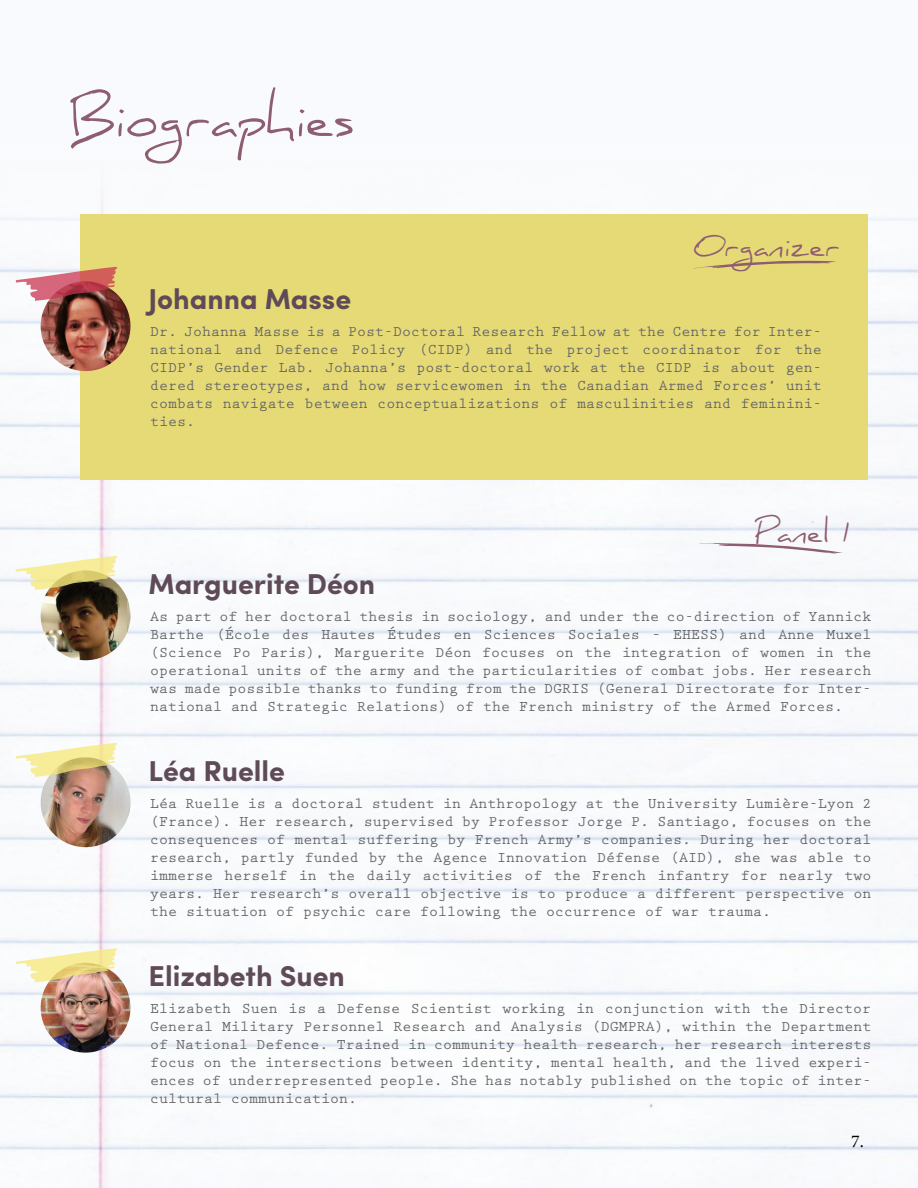
<style>
.page{position:relative;width:918px;height:1188px;background:#fff}
.page>*{position:absolute;margin:0;border:0;box-sizing:border-box;transform-origin:0 0}
.t1{font:53.55px "Daniel";color:#8e5d6f}
.t2{font:30px "Daniel";color:#8e5d6f}
.t3{font:700 28.8px "Sofia Pro";color:#5f4b57}
.t4{font:18px "Minion Pro";color:#000}
.t5{font:700 15px/18px "Prestige Elite Std";color:#636466;text-align:justify}
</style>
<div class="page">
<img style="left:0;top:301px;width:918px;height:887px">
<div style="left:0;top:0;width:918px;height:289px;background:#f8fafd"></div>
<div style="left:80px;top:215px;width:788px;height:265px;background:#e6da77"></div>
<img style="left:41px;top:570px;width:89px;height:90px;border-radius:50%">
<svg style="left:16px;top:556px;width:101px;height:34px"></svg>
<img style="left:41px;top:281px;width:89px;height:90px;border-radius:50%">
<svg style="left:16px;top:267px;width:101px;height:34px"></svg>
<img style="left:41px;top:757px;width:89px;height:90px;border-radius:50%">
<svg style="left:16px;top:743px;width:101px;height:34px"></svg>
<svg style="left:698px;top:543px;width:148px;height:11px"></svg>
<svg style="left:693px;top:260px;width:143px;height:9px"></svg>
<img style="left:41px;top:963px;width:89px;height:90px;border-radius:50%">
<svg style="left:16px;top:948px;width:101px;height:34px"></svg>
<h1 class="t1" style="left:69px;top:86px;width:286px">Biographies</h1>
<h3 class="t3" style="left:149px;top:277px;width:204px">Johanna Masse</h3>
<h2 class="t2" style="left:693px;top:228px;width:148px">Organizer</h2>
<p class="t5" style="left:150px;top:323px;width:673px">Dr. Johanna Masse is a Post-Doctoral Research Fellow at the Centre for Inter&shy;national and Defence Policy (CIDP) and the project coordinator for the CIDP’s Gender Lab. Johanna’s post-doctoral work at the CIDP is about gen&shy;dered stereotypes, and how servicewomen in the Canadian Armed Forces’ unit combats navigate between conceptualizations of masculinities and feminini&shy;ties.</p>
<h3 class="t3" style="left:149px;top:562px;width:228px">Marguerite Déon</h3>
<h2 class="t2" style="left:754px;top:514px;width:98px">Panel 1</h2>
<p class="t5" style="left:150px;top:607px;width:723px">As part of her doctoral thesis in sociology, and under the co-direction of Yannick Barthe (École des Hautes Études en Sciences Sociales – EHESS) and Anne Muxel (Science Po Paris), Marguerite Déon focuses on the integration of women in the operational units of the army and the particularities of combat jobs. Her research was made possible thanks to funding from the DGRIS (General Directorate for Inter&shy;national and Strategic Relations) of the French ministry of the Armed Forces.</p>
<h3 class="t3" style="left:149px;top:749px;width:138px">Léa Ruelle</h3>
<p class="t5" style="left:150px;top:794px;width:723px">Léa Ruelle is a doctoral student in Anthropology at the University Lumière-Lyon 2 (France). Her research, supervised by Professor Jorge P. Santiago, focuses on the consequences of mental suffering by French Army’s companies. During her doctoral research, partly funded by the Agence Innovation Défense (AID), she was able to immerse herself in the daily activities of the French infantry for nearly two years. Her research’s overall objective is to produce a different perspective on the situation of psychic care following the occurrence of war trauma.</p>
<h3 class="t3" style="left:149px;top:954px;width:198px">Elizabeth Suen</h3>
<p class="t5" style="left:150px;top:1000px;width:723px">Elizabeth Suen is a Defense Scientist working in conjunction with the Director General Military Personnel Research and Analysis (DGMPRA), within the Department of National Defence. Trained in community health research, her research interests focus on the intersections between identity, mental health, and the lived experi&shy;ences of underrepresented people. She has notably published on the topic of inter&shy;cultural communication.</p>
<p class="t4" style="left:851px;top:1129px;width:14px">7.</p>
</div>
